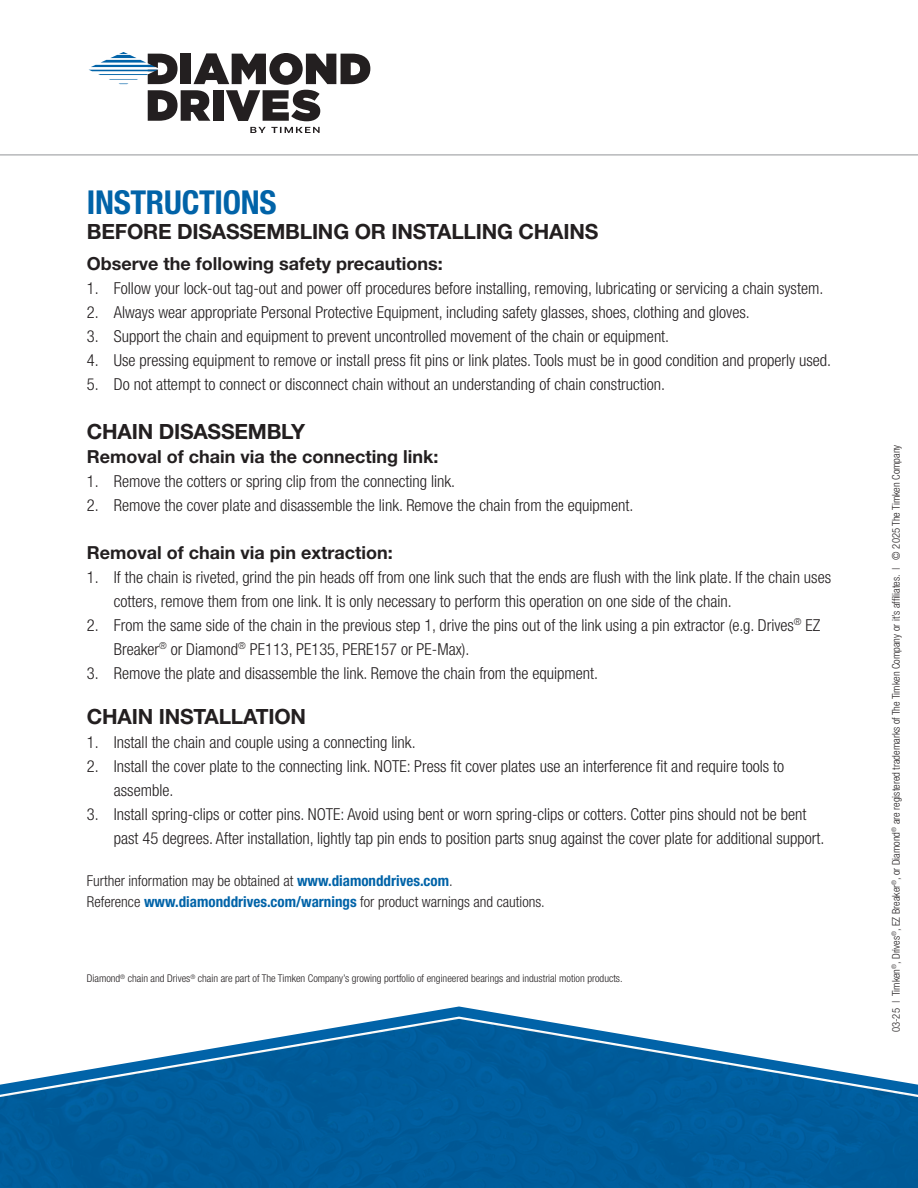
<style>
.page{position:relative;width:918px;height:1188px;background:#fff}
.page>*{position:absolute;margin:0;border:0;box-sizing:border-box;transform-origin:0 0}
.t1{font:700 condensed 33px "Helvetica Neue LT Std";letter-spacing:-.01em;color:#0163a8}
.t2{font:700 21px "Helvetica Neue LT Std";letter-spacing:-.01em;color:#231f20}
.t3{font:700 18px "Helvetica Neue LT Std";color:#231f20}
.t4{font:300 condensed 16.5px/24px "Helvetica Neue LT Std";color:#231f20}
.t5{font:300 condensed 15px "Helvetica Neue LT Std";color:#231f20}
.t6{font:300 condensed 10.65px "Helvetica Neue LT Std";color:#231f20}
.s1{font-weight:700;color:#0163a8}
</style>
<div class="page">
<hr style="left:0;top:155px;width:918px;height:1px;background:#939598">
<svg style="left:0;top:1016px;width:918px;height:172px"></svg>
<svg style="left:250px;top:127px;width:70px;height:6px"></svg>
<svg style="left:89px;top:52px;width:281px;height:69px"></svg>
<p class="t1" style="left:87px;top:182px;width:191px">INSTRUCTIONS</p>
<p class="t2" style="left:87px;top:218px;width:513px">BEFORE DISASSEMBLING OR INSTALLING CHAINS</p>
<p class="t3" style="left:87px;top:252px;width:357px">Observe the following safety precautions:</p>
<p class="t4" style="left:87px;top:276px;width:738px">1. Follow your lock-out tag-out and power off procedures before installing, removing, lubricating or servicing a chain system.</p>
<p class="t4" style="left:87px;top:300px;width:664px">2. Always wear appropriate Personal Protective Equipment, including safety glasses, shoes, clothing and gloves.</p>
<p class="t4" style="left:87px;top:324px;width:584px">3. Support the chain and equipment to prevent uncontrolled movement of the chain or equipment.</p>
<p class="t4" style="left:87px;top:348px;width:746px">4. Use pressing equipment to remove or install press fit pins or link plates. Tools must be in good condition and properly used.</p>
<p class="t4" style="left:87px;top:372px;width:580px">5. Do not attempt to connect or disconnect chain without an understanding of chain construction.</p>
<p class="t2" style="left:87px;top:418px;width:220px">CHAIN DISASSEMBLY</p>
<p class="t3" style="left:87px;top:445px;width:353px">Removal of chain via the connecting link:</p>
<p class="t4" style="left:87px;top:469px;width:370px">1. Remove the cotters or spring clip from the connecting link.</p>
<p class="t4" style="left:87px;top:493px;width:548px">2. Remove the cover plate and disassemble the link. Remove the chain from the equipment.</p>
<p class="t3" style="left:87px;top:541px;width:307px">Removal of chain via pin extraction:</p>
<p class="t4" style="left:114px;top:565px;width:719px;text-indent:-27px">1. If the chain is riveted, grind the pin heads off from one link such that the ends are flush with the link plate. If the chain uses cotters, remove them from one link. It is only necessary to perform this operation on one side of the chain.</p>
<p class="t4" style="left:114px;top:613px;width:708px;text-indent:-27px">2. From the same side of the chain in the previous step 1, drive the pins out of the link using a pin extractor (e.g. Drives<sup>®</sup> EZ<br>Breaker<sup>®</sup> or Diamond<sup>®</sup> PE113, PE135, PERE157 or PE-Max).</p>
<p class="t4" style="left:87px;top:661px;width:513px">3. Remove the plate and disassemble the link. Remove the chain from the equipment.</p>
<p class="t2" style="left:87px;top:703px;width:221px">CHAIN INSTALLATION</p>
<p class="t4" style="left:87px;top:730px;width:330px">1. Install the chain and couple using a connecting link.</p>
<p class="t4" style="left:114px;top:754px;width:672px;text-indent:-27px">2. Install the cover plate to the connecting link. NOTE: Press fit cover plates use an interference fit and require tools to assemble.</p>
<p class="t4" style="left:114px;top:802px;width:712px;text-indent:-27px">3. Install spring-clips or cotter pins. NOTE: Avoid using bent or worn spring-clips or cotters. Cotter pins should not be bent past 45 degrees. After installation, lightly tap pin ends to position parts snug against the cover plate for additional support.</p>
<p class="t5" style="left:87px;top:872px;width:367px">Further information may be obtained at <span class="s1">www.diamonddrives.com</span>.</p>
<p class="t5" style="left:87px;top:893px;width:459px">Reference <span class="s1">www.diamonddrives.com/warnings</span> for product warnings and cautions.</p>
<p class="t6" style="left:87px;top:972px;width:537px">Diamond<sup>®</sup> chain and Drives<sup>®</sup> chain are part of The Timken Company’s growing portfolio of engineered bearings and industrial motion products.</p>
<p class="t6" style="left:890px;top:1032px;width:589px;rotate:-90deg">03-25 | Timken<sup>®</sup>, Drives<sup>®</sup>, EZ Breaker<sup>®</sup>, or Diamond<sup>®</sup> are registered trademarks of The Timken Company or it’s affiliates. | © 2025 The Timken Company</p>
</div>
